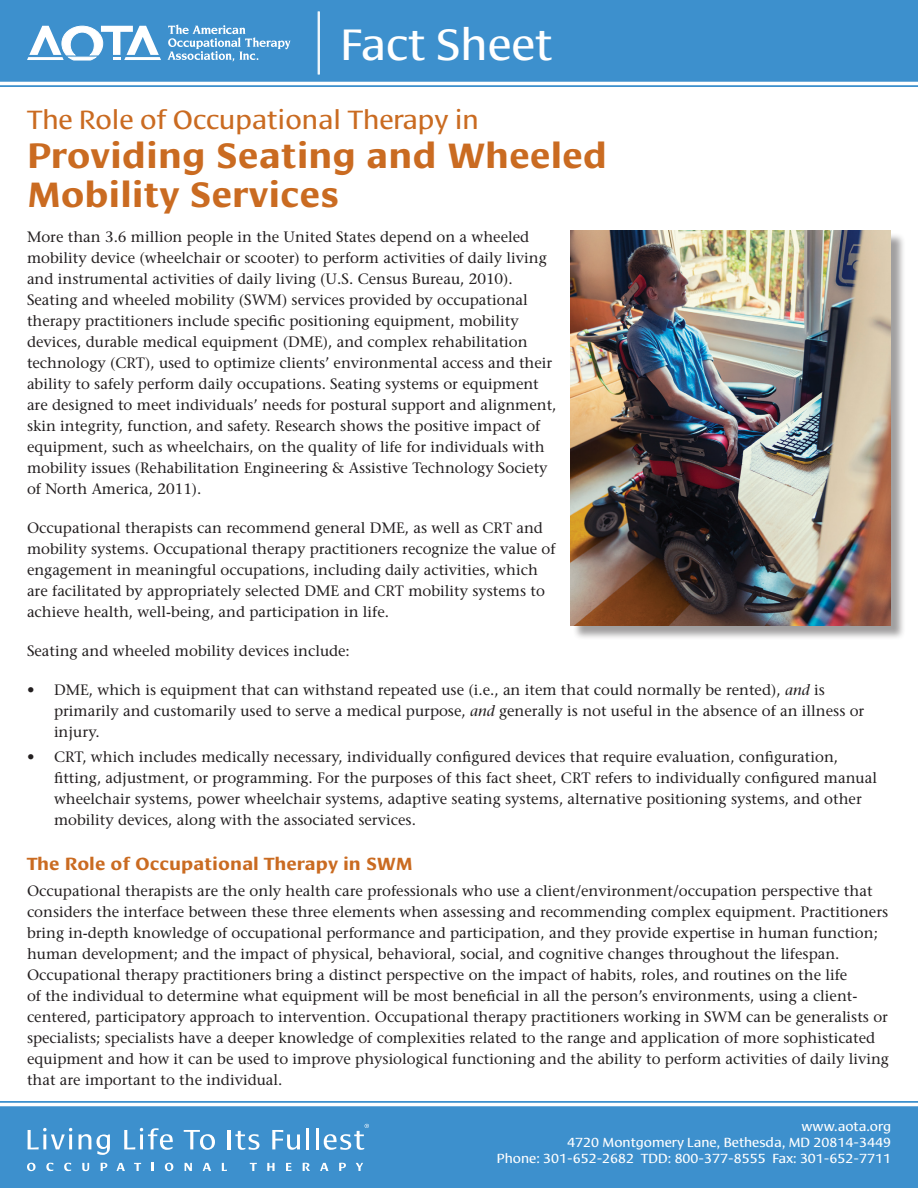
<style>
.page{position:relative;width:918px;height:1188px;background:#fff}
.page>*{position:absolute;margin:0;border:0;box-sizing:border-box;transform-origin:0 0}
.text{font:45px "Cora";color:#fff}
.t1{font:700 36px/39px "Cora";color:#ca6b21}
.Title_kicker{font:27px "Cora";color:#ca6b21}
.text-2{font:700 18px "Cora";color:#ca6b21}
.text-3{font:15px/21px "Stone Serif";color:#231f20}
.bulleted_list{font:15px/21px "Stone Serif";color:#231f20}
.t2{font:13.5px "Cora";color:#fff}
.s1{font-style:italic}
</style>
<div class="page">
<svg style="left:0;top:85px;width:918px;height:2px;background:#529cd2"></svg>
<div style="left:0;top:0;width:918px;height:82px;background:#3d90cd"></div>
<svg style="left:167px;top:24px;width:124px;height:38px;background:#65a6d7"></svg>
<svg style="left:27px;top:26px;width:134px;height:35px"></svg>
<svg style="left:0;top:1101px;width:918px;height:2px;background:#529cd2"></svg>
<div style="left:0;top:1106px;width:918px;height:82px;background:#3d90cd"></div>
<div style="left:573px;top:232px;width:333px;height:408px;background:#231f20;opacity:.43"></div>
<img style="left:571px;top:230px;width:320px;height:395px">
<hr style="left:319px;top:11px;width:1px;height:63px;background:#fff">
<hr style="left:318px;top:11px;width:1px;height:63px;background:#fff">
<svg style="left:28px;top:1128px;width:44px;height:21px"></svg>
<svg style="left:79px;top:1134px;width:31px;height:21px"></svg>
<svg style="left:124px;top:1128px;width:49px;height:22px"></svg>
<svg style="left:184px;top:1130px;width:31px;height:20px"></svg>
<hr style="left:228px;top:1130px;width:3px;height:19px;background:#fff">
<svg style="left:235px;top:1131px;width:25px;height:19px"></svg>
<svg style="left:272px;top:1130px;width:28px;height:20px"></svg>
<hr style="left:306px;top:1128px;width:3px;height:21px;background:#fff">
<hr style="left:316px;top:1128px;width:3px;height:21px;background:#fff">
<svg style="left:27px;top:1163px;width:9px;height:8px"></svg>
<svg style="left:46px;top:1163px;width:7px;height:8px"></svg>
<svg style="left:64px;top:1163px;width:7px;height:8px"></svg>
<svg style="left:82px;top:1163px;width:7px;height:8px"></svg>
<svg style="left:101px;top:1163px;width:6px;height:8px"></svg>
<svg style="left:116px;top:1163px;width:9px;height:8px"></svg>
<svg style="left:134px;top:1163px;width:7px;height:8px"></svg>
<svg style="left:152px;top:1163px;width:2px;height:8px"></svg>
<svg style="left:165px;top:1163px;width:8px;height:8px"></svg>
<svg style="left:185px;top:1163px;width:7px;height:8px"></svg>
<svg style="left:203px;top:1163px;width:8px;height:8px"></svg>
<svg style="left:222px;top:1163px;width:5px;height:8px"></svg>
<svg style="left:250px;top:1163px;width:7px;height:8px"></svg>
<svg style="left:267px;top:1163px;width:8px;height:8px"></svg>
<svg style="left:286px;top:1163px;width:5px;height:8px"></svg>
<svg style="left:303px;top:1163px;width:7px;height:8px"></svg>
<svg style="left:320px;top:1163px;width:9px;height:8px"></svg>
<svg style="left:339px;top:1163px;width:7px;height:8px"></svg>
<svg style="left:356px;top:1163px;width:7px;height:8px"></svg>
<svg style="left:324px;top:1124px;width:45px;height:26px"></svg>
<p class="text" style="left:341px;top:18px;width:213px">Fact Sheet</p>
<p class="Title_kicker" style="left:27px;top:104px;width:453px">The Role of Occupational Therapy in</p>
<p class="t1" style="left:27px;top:137px;width:582px">Providing Seating and Wheeled<br>Mobility Services</p>
<p class="text-3" style="left:27px;top:226px;width:531px">More than 3.6 million people in the United States depend on a wheeled mobility device (wheelchair or scooter) to perform activities of daily living and instrumental activities of daily living (U.S. Census Bureau, 2010).<br>Seating and wheeled mobility (SWM) services provided by occupational therapy practitioners include specific positioning equipment, mobility devices, durable medical equipment (DME), and complex rehabilitation technology (CRT), used to optimize clients’ environmental access and their ability to safely perform daily occupations. Seating systems or equipment are designed to meet individuals’ needs for postural support and alignment, skin integrity, function, and safety. Research shows the positive impact of equipment, such as wheelchairs, on the quality of life for individuals with mobility issues (Rehabilitation Engineering &amp; Assistive Technology Society of North America, 2011).</p>
<p class="text-3" style="left:27px;top:517px;width:530px">Occupational therapists can recommend general DME, as well as CRT and mobility systems. Occupational therapy practitioners recognize the value of engagement in meaningful occupations, including daily activities, which are facilitated by appropriately selected DME and CRT mobility systems to achieve health, well-being, and participation in life.</p>
<p class="text-3" style="left:27px;top:640px;width:324px">Seating and wheeled mobility devices include:</p>
<p class="bulleted_list" style="left:54px;top:679px;width:812px;text-indent:-27px">• DME, which is equipment that can withstand repeated use (i.e., an item that could normally be rented), <span class="s1">and</span> is primarily and customarily used to serve a medical purpose, <span class="s1">and</span> generally is not useful in the absence of an illness or injury.</p>
<p class="bulleted_list" style="left:54px;top:746px;width:825px;text-indent:-27px">• CRT, which includes medically necessary, individually configured devices that require evaluation, configuration, fitting, adjustment, or programming. For the purposes of this fact sheet, CRT refers to individually configured manual wheelchair systems, power wheelchair systems, adaptive seating systems, alternative positioning systems, and other mobility devices, along with the associated services.</p>
<p class="text-2" style="left:27px;top:853px;width:387px">The Role of Occupational Therapy in SWM</p>
<p class="text-3" style="left:27px;top:880px;width:864px">Occupational therapists are the only health care professionals who use a client/environment/occupation perspective that considers the interface between these three elements when assessing and recommending complex equipment. Practitioners bring in-depth knowledge of occupational performance and participation, and they provide expertise in human function; human development; and the impact of physical, behavioral, social, and cognitive changes throughout the lifespan.<br>Occupational therapy practitioners bring a distinct perspective on the impact of habits, roles, and routines on the life<br>of the individual to determine what equipment will be most beneficial in all the person’s environments, using a client&shy;centered, participatory approach to intervention. Occupational therapy practitioners working in SWM can be generalists or specialists; specialists have a deeper knowledge of complexities related to the range and application of more sophisticated equipment and how it can be used to improve physiological functioning and the ability to perform activities of daily living that are important to the individual.</p>
<p class="t2" style="left:802px;top:1118px;width:91px">www.aota.org</p>
<p class="t2" style="left:567px;top:1134px;width:325px">4720 Montgomery Lane, Bethesda, MD 20814-3449</p>
<p class="t2" style="left:497px;top:1151px;width:396px">Phone: 301-652-2682 TDD: 800-377-8555 Fax: 301-652-7711</p>
</div>
